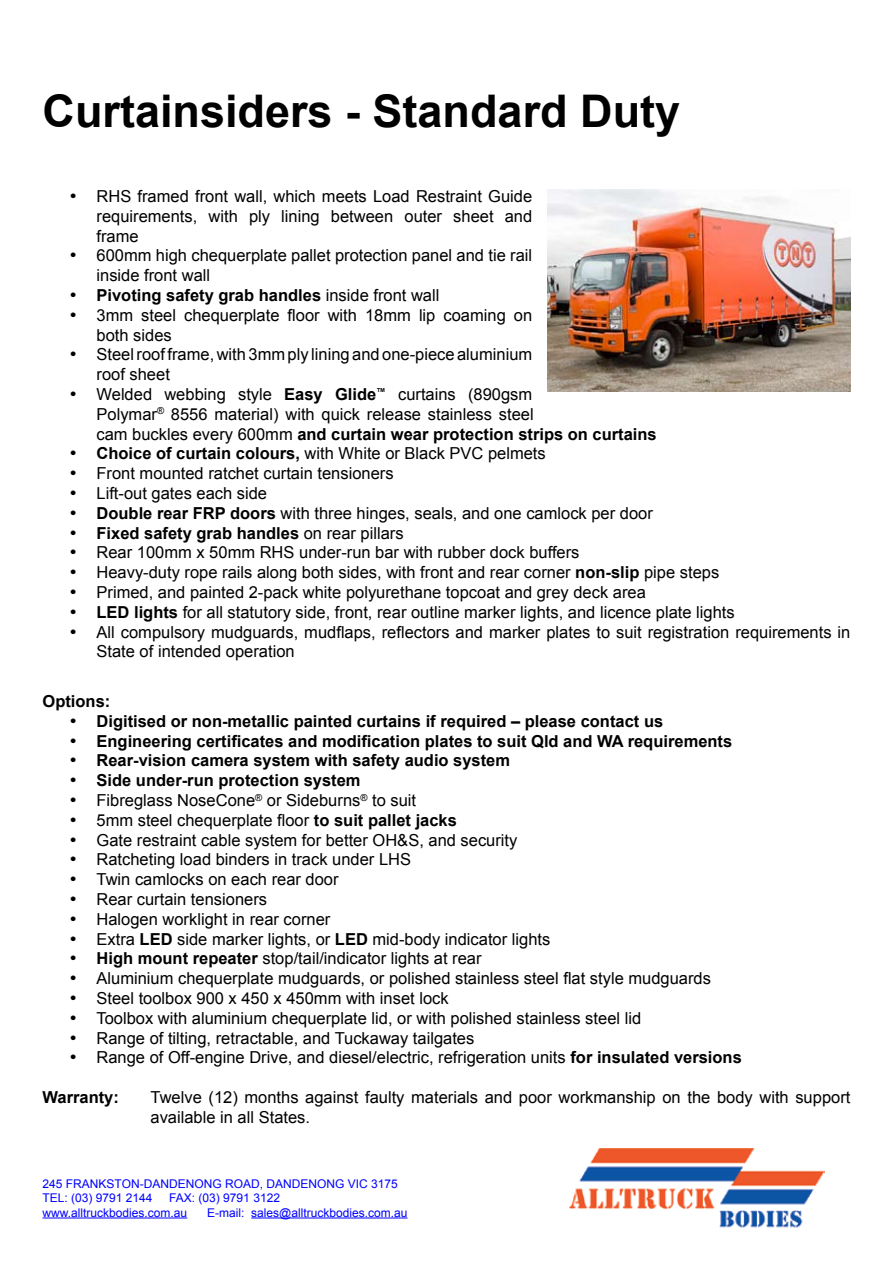
<style>
.page{position:relative;width:893px;height:1263px;background:#fff}
.page>*{position:absolute;margin:0;border:0;box-sizing:border-box;transform-origin:0 0}
.t1{font:700 45px "Arial";color:#000}
.t2{font:16.5px/19.8px "Arial";color:#000}
.t3{font:700 16.5px "Arial";color:#000}
.t4{font:12px/14.4px "Arial";color:#00f}
.s1{font-weight:400}
.s2{font-weight:700}
</style>
<div class="page">
<img style="left:569px;top:1149px;width:256px;height:79px">
<hr style="left:43px;top:1217px;width:144px;height:1px;background:#00f">
<hr style="left:251px;top:1217px;width:157px;height:1px;background:#00f">
<img style="left:547px;top:190px;width:303px;height:202px">
<h1 class="t1" style="left:43px;top:81px;width:639px">Curtainsiders - Standard Duty</h1>
<p class="t2" style="left:97px;top:186px;width:437px;text-align:justify;text-indent:-27px">• RHS framed front wall, which meets Load Restraint Guide requirements, with ply lining between outer sheet and frame</p>
<p class="t2" style="left:97px;top:246px;width:437px;text-indent:-27px">• 600mm high chequerplate pallet protection panel and tie rail inside front wall</p>
<p class="t3" style="left:70px;top:284px;width:371px">• Pivoting safety grab handles <span class="s1">inside front wall</span></p>
<p class="t2" style="left:97px;top:305px;width:437px;text-indent:-27px">• 3mm steel chequerplate floor with 18mm lip coaming on both sides</p>
<p class="t2" style="left:97px;top:345px;width:437px;text-indent:-27px">• Steel roof frame, with 3mm ply lining and one-piece aluminium roof sheet</p>
<p class="t2" style="left:97px;top:384px;width:562px;text-indent:-27px">• Welded webbing style <span class="s2">Easy Glide</span><sup>™</sup> curtains (890gsm<br>Polymar<sup>®</sup> 8556 material) with quick release stainless steel<br>cam buckles every 600mm <span class="s2">and curtain wear protection strips on curtains</span></p>
<p class="t2" style="left:70px;top:444px;width:478px">• <span class="s2">Choice of curtain colours,</span> with White or Black PVC pelmets</p>
<p class="t2" style="left:70px;top:464px;width:326px">• Front mounted ratchet curtain tensioners</p>
<p class="t2" style="left:70px;top:483px;width:199px">• Lift-out gates each side</p>
<p class="t2" style="left:70px;top:503px;width:585px">• <span class="s2">Double rear FRP doors</span> with three hinges, seals, and one camlock per door</p>
<p class="t3" style="left:70px;top:522px;width:336px">• Fixed safety grab handles <span class="s1">on rear pillars</span></p>
<p class="t2" style="left:70px;top:543px;width:511px">• Rear 100mm x 50mm RHS under-run bar with rubber dock buffers</p>
<p class="t2" style="left:70px;top:563px;width:651px">• Heavy-duty rope rails along both sides, with front and rear corner <span class="s2">non-slip</span> pipe steps</p>
<p class="t2" style="left:70px;top:582px;width:578px">• Primed, and painted 2-pack white polyurethane topcoat and grey deck area</p>
<p class="t2" style="left:70px;top:602px;width:667px">• <span class="s2">LED lights</span> for all statutory side, front, rear outline marker lights, and licence plate lights</p>
<p class="t2" style="left:97px;top:622px;width:755px;text-indent:-27px">• All compulsory mudguards, mudflaps, reflectors and marker plates to suit registration requirements in<br>State of intended operation</p>
<p class="t3" style="left:43px;top:690px;width:69px">Options:</p>
<p class="t3" style="left:70px;top:710px;width:595px">• Digitised or non-metallic painted curtains if required – please contact us</p>
<p class="t3" style="left:70px;top:730px;width:664px">• Engineering certificates and modification plates to suit Qld and WA requirements</p>
<p class="t3" style="left:70px;top:750px;width:442px">• Rear-vision camera system with safety audio system</p>
<p class="t3" style="left:70px;top:769px;width:293px">• Side under-run protection system</p>
<p class="t2" style="left:70px;top:790px;width:348px">• Fibreglass NoseCone<sup>®</sup> or Sideburns<sup>®</sup> to suit</p>
<p class="t2" style="left:70px;top:810px;width:389px">• 5mm steel chequerplate floor <span class="s2">to suit pallet jacks</span></p>
<p class="t2" style="left:70px;top:830px;width:449px">• Gate restraint cable system for better OH&amp;S, and security</p>
<p class="t2" style="left:70px;top:850px;width:343px">• Ratcheting load binders in track under LHS</p>
<p class="t2" style="left:70px;top:870px;width:271px">• Twin camlocks on each rear door</p>
<p class="t2" style="left:70px;top:889px;width:199px">• Rear curtain tensioners</p>
<p class="t2" style="left:70px;top:909px;width:262px">• Halogen worklight in rear corner</p>
<p class="t2" style="left:70px;top:929px;width:482px">• Extra <span class="s2">LED</span> side marker lights, or <span class="s2">LED</span> mid-body indicator lights</p>
<p class="t2" style="left:70px;top:949px;width:414px">• <span class="s2">High mount repeater</span> stop/tail/indicator lights at rear</p>
<p class="t2" style="left:70px;top:969px;width:643px">• Aluminium chequerplate mudguards, or polished stainless steel flat style mudguards</p>
<p class="t2" style="left:70px;top:988px;width:381px">• Steel toolbox 900 x 450 x 450mm with inset lock</p>
<p class="t2" style="left:70px;top:1008px;width:573px">• Toolbox with aluminium chequerplate lid, or with polished stainless steel lid</p>
<p class="t2" style="left:70px;top:1028px;width:406px">• Range of tilting, retractable, and Tuckaway tailgates</p>
<p class="t2" style="left:70px;top:1048px;width:674px">• Range of Off-engine Drive, and diesel/electric, refrigeration units <span class="s2">for insulated versions</span></p>
<p class="t3" style="left:43px;top:1086px;width:78px">Warranty:</p>
<p class="t2" style="left:151px;top:1087px;width:701px">Twelve (12) months against faulty materials and poor workmanship on the body with support available in all States.</p>
<p class="t4" style="left:43px;top:1176px;width:357px">245 FRANKSTON-DANDENONG ROAD, DANDENONG VIC 3175<br>TEL: (03) 9791 2144</p>
<p class="t4" style="left:43px;top:1191px;width:239px;text-indent:127px">FAX: (03) 9791 3122 www.alltruckbodies.com.au</p>
<p class="t4" style="left:207px;top:1205px;width:202px">E-mail: sales@alltruckbodies.com.au</p>
</div>
